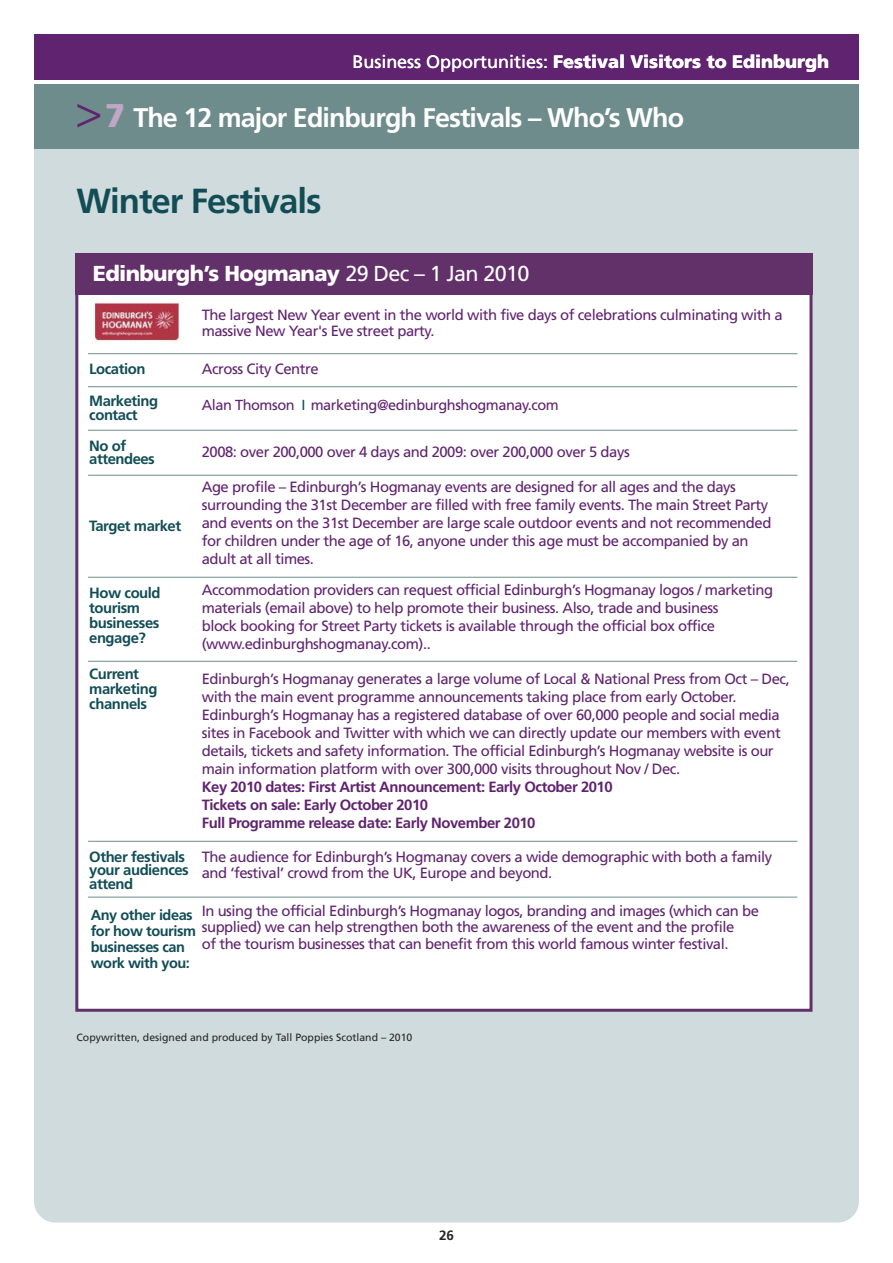
<style>
.page{position:relative;width:893px;height:1263px;background:#fff}
.page>*{position:absolute;margin:0;border:0;box-sizing:border-box;transform-origin:0 0}
.t1{font:700 34.8px "Frutiger";letter-spacing:-.03em;color:#124d56}
.t2{font:700 27px "Frutiger";letter-spacing:-.035em;color:#fff}
.t3{font:900 21.6px "Frutiger";letter-spacing:-.03em;color:#fff}
.t4{font:900 18px "Frutiger";color:#fff}
.t5{font:14.85px/18px "Frutiger";letter-spacing:-.03em;color:#60236f}
.t6{font:700 14.85px/15px "Frutiger";letter-spacing:-.03em;color:#124d56}
.t7{font:700 14.85px/18px "Frutiger";letter-spacing:-.03em;color:#60236f}
.t8{font:700 14.55px/16.2px "Frutiger";letter-spacing:-.03em;color:#124d56}
.t9{font:14.55px "Frutiger";letter-spacing:-.03em;color:#60236f}
.t10{font:700 13.5px "Frutiger";color:#272627}
.t11{font:10.5px "Frutiger";color:#272627}
.s1{font-weight:400}
.s2{font-weight:300;font-size:44.85px;color:#60236f}
.s3{font-weight:900;font-size:32.85px;color:#c0a7c5}
.s4{color:#124d56}
</style>
<div class="page">
<div style="left:34px;top:106px;width:825px;height:1116px;background:#d0dbdd;border-radius:21px"></div>
<div style="left:77px;top:276px;width:733px;height:735px;background:#fff"></div>
<div style="left:34px;top:34px;width:825px;height:46px;background:#60236f"></div>
<div style="left:75px;top:253px;width:737px;height:41px;background:#62316a"></div>
<div style="left:75px;top:253px;width:737px;height:759px;border:3px solid #62316a"></div>
<img style="left:91px;top:298px;width:92px;height:44px">
<hr style="left:88px;top:353px;width:709px;height:1px;background:#6f8c8d">
<hr style="left:88px;top:386px;width:709px;height:1px;background:#6f8c8d">
<hr style="left:88px;top:430px;width:709px;height:1px;background:#6f8c8d">
<hr style="left:88px;top:475px;width:709px;height:1px;background:#6f8c8d">
<hr style="left:88px;top:577px;width:709px;height:1px;background:#6f8c8d">
<hr style="left:88px;top:661px;width:709px;height:1px;background:#6f8c8d">
<hr style="left:88px;top:841px;width:709px;height:1px;background:#6f8c8d">
<hr style="left:88px;top:897px;width:709px;height:1px;background:#6f8c8d">
<div style="left:34px;top:84px;width:825px;height:65px;background:#6f8c8d"></div>
<p class="t4" style="left:352px;top:54px;width:478px"><span class="s1">Business Opportunities:</span> Festival Visitors to Edinburgh</p>
<h2 class="t2" style="left:76px;top:106px;width:610px"><span class="s2">&gt;</span><span class="s3">7</span> The 12 major Edinburgh Festivals – Who’s Who</h2>
<h1 class="t1" style="left:77px;top:187px;width:246px">Winter Festivals</h1>
<h3 class="t3" style="left:93px;top:265px;width:438px">Edinburgh’s Hogmanay <span class="s1">29 Dec – 1 Jan 2010</span></h3>
<p class="t5" style="left:202px;top:308px;width:582px;line-height:16.5px">The largest New Year event in the world with five days of celebrations culminating with a massive New Year's Eve street party.</p>
<p class="t5" style="left:202px;top:361px;width:118px">Across City Centre</p>
<p class="t9" style="left:202px;top:399px;width:359px">Alan Thomson <span class="s4">I</span> marketing@edinburghshogmanay.com</p>
<p class="t5" style="left:202px;top:444px;width:429px">2008: over 200,000 over 4 days and 2009: over 200,000 over 5 days</p>
<p class="t5" style="left:202px;top:479px;width:571px">Age profile – Edinburgh’s Hogmanay events are designed for all ages and the days surrounding the 31st December are filled with free family events. The main Street Party and events on the 31st December are large scale outdoor events and not recommended for children under the age of 16, anyone under this age must be accompanied by an adult at all times.</p>
<p class="t5" style="left:202px;top:582px;width:573px">Accommodation providers can request official Edinburgh’s Hogmanay logos / marketing materials (email above) to help promote their business. Also, trade and business<br>block booking for Street Party tickets is available through the official box office (www.edinburghshogmanay.com)..</p>
<p class="t5" style="left:202px;top:671px;width:589px">Edinburgh’s Hogmanay generates a large volume of Local &amp; National Press from Oct – Dec, with the main event programme announcements taking place from early October.<br>Edinburgh’s Hogmanay has a registered database of over 60,000 people and social media sites in Facebook and Twitter with which we can directly update our members with event details, tickets and safety information. The official Edinburgh’s Hogmanay website is our main information platform with over 300,000 visits throughout Nov / Dec.</p>
<p class="t7" style="left:202px;top:779px;width:412px">Key 2010 dates: First Artist Announcement: Early October 2010<br>Tickets on sale: Early October 2010<br>Full Programme release date: Early November 2010</p>
<p class="t5" style="left:202px;top:849px;width:572px;line-height:16.5px">The audience for Edinburgh’s Hogmanay covers a wide demographic with both a family and ‘festival’ crowd from the UK, Europe and beyond.</p>
<p class="t5" style="left:202px;top:903px;width:559px;line-height:16.5px">In using the official Edinburgh’s Hogmanay logos, branding and images (which can be supplied) we can help strengthen both the awareness of the event and the profile<br>of the tourism businesses that can benefit from this world famous winter festival.</p>
<p class="t6" style="left:89px;top:362px;width:58px">Location</p>
<p class="t6" style="left:89px;top:395px;width:70px;line-height:13.5px">Marketing contact</p>
<p class="t6" style="left:89px;top:440px;width:67px;line-height:13.5px">No of attendees</p>
<p class="t6" style="left:89px;top:519px;width:93px">Target market</p>
<p class="t6" style="left:89px;top:586px;width:73px">How could tourism businesses engage?</p>
<p class="t6" style="left:89px;top:667px;width:70px">Current marketing channels</p>
<p class="t6" style="left:89px;top:851px;width:101px;line-height:13.5px">Other festivals your audiences attend</p>
<p class="t8" style="left:91px;top:908px;width:107px">Any other ideas for how tourism businesses can work with you:</p>
<p class="t11" style="left:77px;top:1033px;width:337px">Copywritten, designed and produced by Tall Poppies Scotland – 2010</p>
<p class="t10" style="left:439px;top:1229px;width:16px">26</p>
</div>
